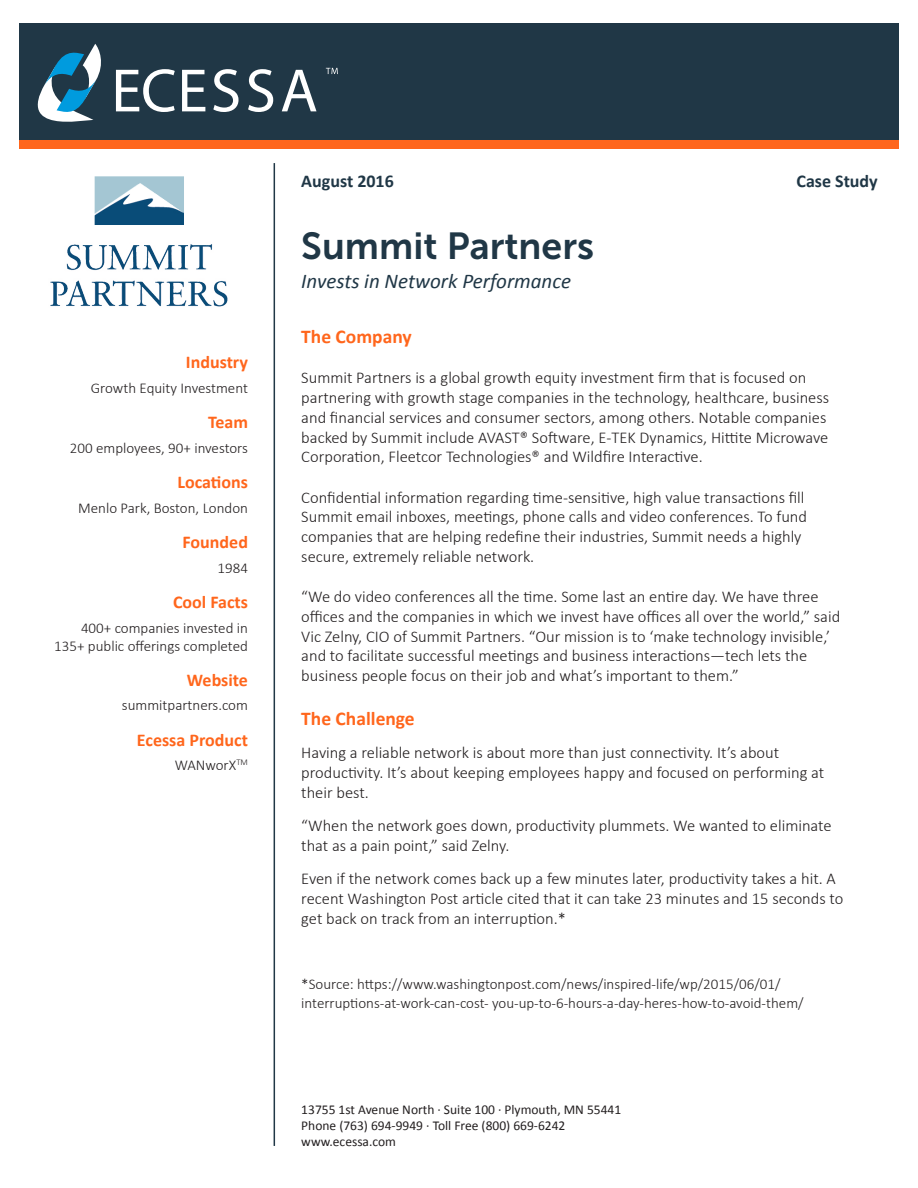
<style>
.page{position:relative;width:918px;height:1188px;background:#fff}
.page>*{position:absolute;margin:0;border:0;box-sizing:border-box;transform-origin:0 0}
.t1{font:37.5px "Museo Sans 700";color:#203746}
.t2{font:italic 21px "Calibri";color:#203746}
.t3{font:700 19.5px "Calibri";color:#ff661c}
.t4{font:700 18px "Calibri";color:#ff661c}
.t5{font:700 18px "Calibri";color:#203746}
.t6{font:300 16.5px/19.8px "Calibri";color:#231f20}
.t7{font:300 15px/18px "Calibri";color:#231f20;text-align:right}
.t8{font:13.5px/16.2px "Calibri";color:#231f20}
</style>
<div class="page">
<svg style="left:273px;top:882px;width:3px;height:264px"></svg>
<div style="left:19px;top:23px;width:880px;height:120px;background:#203746"></div>
<svg style="left:38px;top:44px;width:63px;height:78px"></svg>
<svg style="left:116px;top:69px;width:59px;height:43px"></svg>
<svg style="left:182px;top:70px;width:23px;height:41px"></svg>
<svg style="left:213px;top:69px;width:26px;height:43px"></svg>
<svg style="left:248px;top:69px;width:25px;height:43px"></svg>
<svg style="left:282px;top:70px;width:35px;height:41px"></svg>
<svg style="left:326px;top:68px;width:12px;height:6px"></svg>
<hr style="left:274px;top:163px;width:1px;height:983px;background:#203746">
<div style="left:19px;top:140px;width:880px;height:8px;background:#ff661c"></div>
<img style="left:50px;top:176px;width:178px;height:131px">
<p class="t4" style="left:186px;top:351px;width:64px">Industry</p>
<p class="t7" style="left:91px;top:379px;width:159px">Growth Equity Investment</p>
<p class="t4" style="left:208px;top:411px;width:41px">Team</p>
<p class="t7" style="left:70px;top:438px;width:180px">200 employees, 90+ investors</p>
<p class="t4" style="left:177px;top:471px;width:72px">Locations</p>
<p class="t7" style="left:78px;top:498px;width:171px">Menlo Park, Boston, London</p>
<p class="t4" style="left:183px;top:531px;width:67px">Founded</p>
<p class="t7" style="left:218px;top:558px;width:32px">1984</p>
<p class="t4" style="left:173px;top:590px;width:76px">Cool Facts</p>
<p class="t7" style="left:54px;top:618px;width:195px">400+ companies invested in<br>135+ public offerings completed</p>
<p class="t4" style="left:187px;top:668px;width:62px">Website</p>
<p class="t7" style="left:122px;top:696px;width:127px">summitpartners.com</p>
<p class="t4" style="left:137px;top:728px;width:113px">Ecessa Product</p>
<p class="t7" style="left:175px;top:756px;width:75px">WANworX<sup>TM</sup></p>
<p class="t5" style="left:301px;top:170px;width:94px">August 2016</p>
<p class="t5" style="left:796px;top:170px;width:83px">Case Study</p>
<p class="t1" style="left:301px;top:226px;width:294px">Summit Partners</p>
<p class="t2" style="left:301px;top:267px;width:271px">Invests in Network Performance</p>
<p class="t3" style="left:301px;top:324px;width:112px">The Company</p>
<p class="t6" style="left:301px;top:367px;width:529px">Summit Partners is a global growth equity investment firm that is focused on partnering with growth stage companies in the technology, healthcare, business and financial services and consumer sectors, among others. Notable companies backed by Summit include AVAST® Software, E-TEK Dynamics, Hittite Microwave Corporation, Fleetcor Technologies® and Wildfire Interactive.</p>
<p class="t6" style="left:301px;top:486px;width:507px">Confidential information regarding time-sensitive, high value transactions fill Summit email inboxes, meetings, phone calls and video conferences. To fund companies that are helping redefine their industries, Summit needs a highly secure, extremely reliable network.</p>
<p class="t6" style="left:301px;top:586px;width:540px">“We do video conferences all the time. Some last an entire day. We have three offices and the companies in which we invest have offices all over the world,” said Vic Zelny, CIO of Summit Partners. “Our mission is to ‘make technology invisible,’ and to facilitate successful meetings and business interactions—tech lets the business people focus on their job and what’s important to them.”</p>
<p class="t3" style="left:301px;top:706px;width:115px">The Challenge</p>
<p class="t6" style="left:301px;top:742px;width:524px">Having a reliable network is about more than just connectivity. It’s about productivity. It’s about keeping employees happy and focused on performing at their best.</p>
<p class="t6" style="left:301px;top:815px;width:532px">“When the network goes down, productivity plummets. We wanted to eliminate that as a pain point,” said Zelny.</p>
<p class="t6" style="left:301px;top:868px;width:544px">Even if the network comes back up a few minutes later, productivity takes a hit. A recent Washington Post article cited that it can take 23 minutes and 15 seconds to get back on track from an interruption.*</p>
<p class="t7" style="left:301px;top:973px;width:504px;line-height:19.8px;text-align:left">*Source: https://www.washingtonpost.com/news/inspired-life/wp/2015/06/01/ interruptions-at-work-can-cost- you-up-to-6-hours-a-day-heres-how-to-avoid-them/</p>
<p class="t8" style="left:301px;top:1101px;width:322px">13755 1st Avenue North · Suite 100 · Plymouth, MN 55441<br>Phone (763) 694-9949 · Toll Free (800) 669-6242</p>
<p class="t8" style="left:301px;top:1133px;width:96px">www.ecessa.com</p>
</div>
